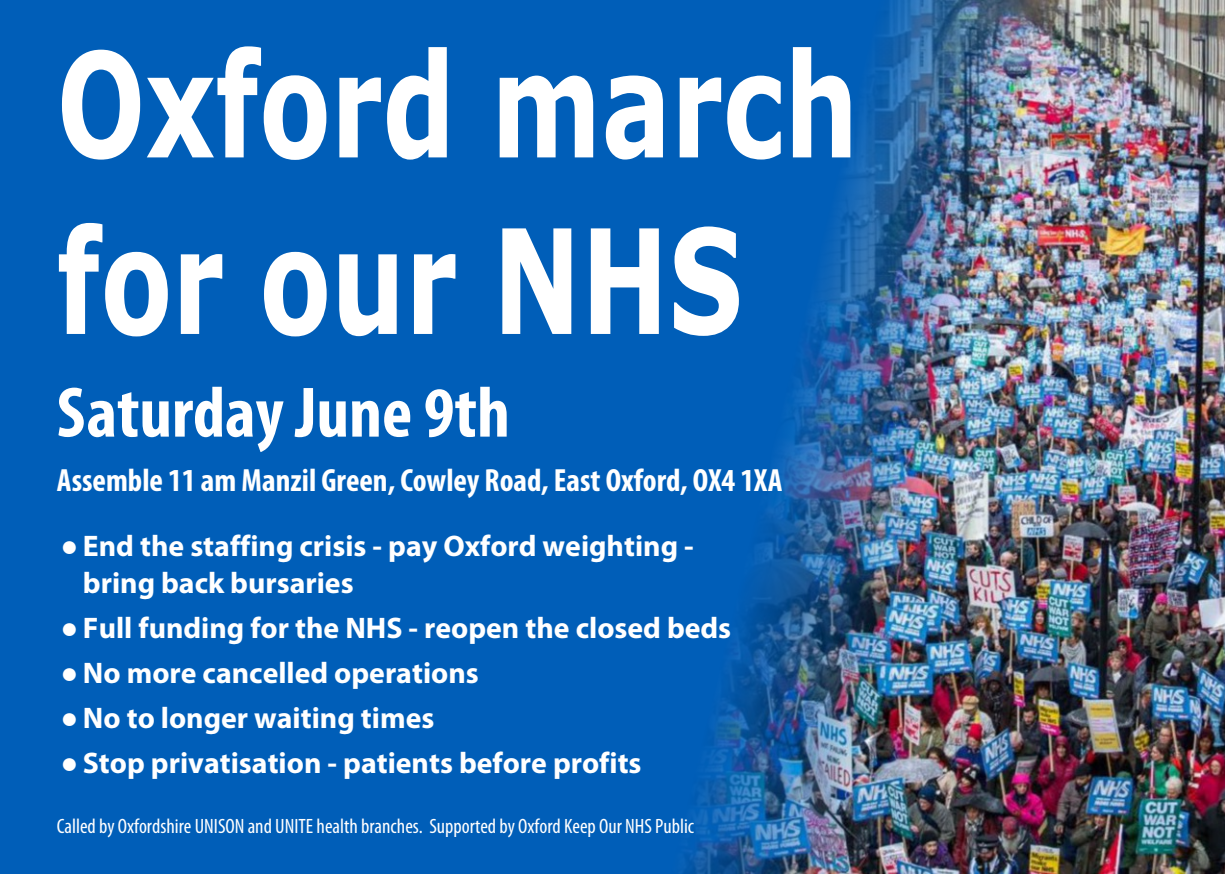
<style>
.page{position:relative;width:1225px;height:874px;background:#fff}
.page>*{position:absolute;margin:0;border:0;box-sizing:border-box;transform-origin:0 0}
.t1{font:700 145px/176.4px "Verdana";color:#fff;scale:.72 1}
.t2{font:700 condensed 72px "Myriad Pro";color:#fff}
.t3{font:700 condensed 32.2px "Myriad Pro";color:#fff}
.t4{font:700 29.8px/37px "Myriad Pro";color:#fff}
.t5{font:condensed 20.8px "Myriad Pro";color:#fff}
.s1{font-family:"Times New Roman"}
</style>
<div class="page">
<div style="left:0;top:0;width:1225px;height:873px;background:#005eb8"></div>
<img style="left:683px;top:0;width:542px;height:873px">
<h1 class="t1" style="left:57px;top:29px;width:1115px">Oxford march for our NHS</h1>
<h2 class="t2" style="left:57px;top:382px;width:455px">Saturday June 9th</h2>
<p class="t3" style="left:57px;top:466px;width:727px">Assemble 11 am Manzil Green, Cowley Road, East Oxford, OX4 1XA</p>
<p class="t4" style="left:83px;top:529px;width:612px;text-indent:-23px"><span class="s1">●</span> End the staffing crisis - pay Oxford weighting - bring back bursaries</p>
<p class="t4" style="left:60px;top:611px;width:672px"><span class="s1">●</span> Full funding for the NHS - reopen the closed beds</p>
<p class="t4" style="left:60px;top:656px;width:420px"><span class="s1">●</span>No more cancelled operations</p>
<p class="t4" style="left:60px;top:701px;width:375px"><span class="s1">●</span>No to longer waiting times</p>
<p class="t4" style="left:60px;top:746px;width:582px"><span class="s1">●</span> Stop privatisation - patients before profits</p>
<p class="t5" style="left:57px;top:816px;width:639px">Called by Oxfordshire UNISON and UNITE health branches. Supported by Oxford Keep Our NHS Public</p>
</div>
